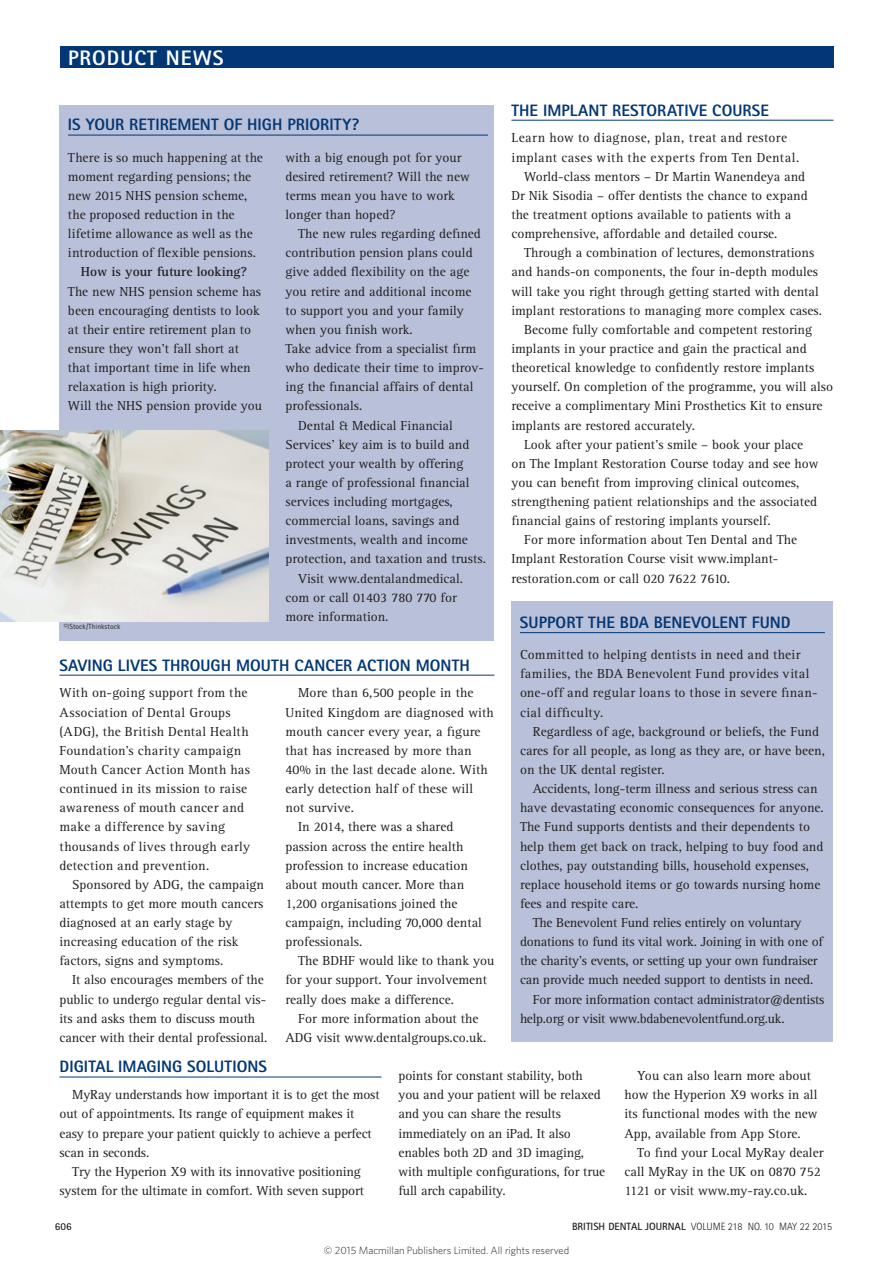
<style>
.page{position:relative;width:893px;height:1263px;background:#fff}
.page>*{position:absolute;margin:0;border:0;box-sizing:border-box;transform-origin:0 0}
.t1{font:800 21px "Rotis Sans Serif Std";letter-spacing:.05em;color:#fff}
._1_BDJ_trade_heading{font:800 16.5px "Rotis Sans Serif Std";letter-spacing:.005em;color:#013775}
._1_BDJ_body{font:13.5px/19.2px "Rotis Serif Std";color:#231f20}
._1_BDJ_body-2{font:13.5px/19.2px "Rotis Serif Std";letter-spacing:.02em;color:#231f20}
._1_BDJ_body-3{font:13.5px/19.2px "Rotis Serif Std";letter-spacing:.025em;color:#231f20}
._1_BDJ_body-4{font:13.5px/19.2px "Rotis Serif Std";letter-spacing:-.02em;color:#231f20}
._1_BDJ_body-5{font:13.5px/19.2px "Rotis Serif Std";letter-spacing:.035em;color:#231f20}
.t2{font:300 10.5px "Whitney";color:#231f20}
.t3{font:300 10.5px "Rotis Sans Serif Std";color:#231f20}
.t4{font:700 10.5px "Rotis Sans Serif Std";color:#231f20}
._03_Lpad_feature_bod{font:7.5px "Rotis Sans Serif Std";letter-spacing:.01em;color:#231f20}
.s1{font-weight:700}
</style>
<div class="page">
<div style="left:60px;top:47px;width:773px;height:21px;background:#013775"></div>
<div style="left:59px;top:105px;width:435px;height:535px;background:#b9c0d9"></div>
<img style="left:0;top:431px;width:268px;height:190px">
<hr style="left:511px;top:120px;width:322px;height:1px;background:#013775">
<hr style="left:59px;top:675px;width:435px;height:1px;background:#013775">
<hr style="left:68px;top:135px;width:420px;height:1px;background:#013775">
<div style="left:511px;top:601px;width:322px;height:441px;background:#b9c0d9"></div>
<hr style="left:520px;top:632px;width:305px;height:1px;background:#013775">
<hr style="left:60px;top:1077px;width:321px;height:1px;background:#013775">
<p class="t1" style="left:68px;top:44px;width:157px">PRODUCT NEWS</p>
<p class="_1_BDJ_trade_heading" style="left:68px;top:114px;width:293px">IS YOUR RETIREMENT OF HIGH PRIORITY?</p>
<p class="_1_BDJ_body" style="left:68px;top:148px;width:196px">There is so much happening at the moment regarding pensions; the new 2015 NHS pension scheme, the proposed reduction in the lifetime allowance as well as the introduction of flexible pensions.</p>
<p class="_1_BDJ_body" style="left:68px;top:263px;width:195px;text-indent:13px"><span class="s1">How is your future looking?<br></span>The new NHS pension scheme has been encouraging dentists to look at their entire retirement plan to ensure they won’t fall short at that important time in life when relaxation is high priority.</p>
<p class="_1_BDJ_body" style="left:68px;top:397px;width:196px">Will the NHS pension provide you</p>
<p class="_1_BDJ_body" style="left:285px;top:148px;width:186px">with a big enough pot for your desired retirement? Will the new terms mean you have to work longer than hoped?</p>
<p class="_1_BDJ_body" style="left:285px;top:224px;width:197px;text-indent:13px">The new rules regarding defined contribution pension plans could give added flexibility on the age you retire and additional income to support you and your family when you finish work.</p>
<p class="_1_BDJ_body" style="left:285px;top:339px;width:200px">Take advice from a specialist firm who dedicate their time to improv&shy;ing the financial affairs of dental professionals.</p>
<p class="_1_BDJ_body" style="left:285px;top:416px;width:202px;text-indent:13px">Dental &amp; Medical Financial<br>Services’ key aim is to build and protect your wealth by offering<br>a range of professional financial services including mortgages, commercial loans, savings and investments, wealth and income protection, and taxation and trusts.</p>
<p class="_1_BDJ_body" style="left:285px;top:569px;width:179px;text-indent:13px">Visit www.dentalandmedical. com or call 01403 780 770 for more information.</p>
<p class="_03_Lpad_feature_bod" style="left:64px;top:622px;width:58px">©iStock/Thinkstock</p>
<p class="_1_BDJ_trade_heading" style="left:59px;top:654px;width:412px">SAVING LIVES THROUGH MOUTH CANCER ACTION MONTH</p>
<p class="_1_BDJ_body-2" style="left:59px;top:684px;width:192px">With on-going support from the<br>Association of Dental Groups (ADG), the British Dental Health<br>Foundation’s charity campaign<br>Mouth Cancer Action Month has continued in its mission to raise awareness of mouth cancer and make a difference by saving thousands of lives through early detection and prevention.</p>
<p class="_1_BDJ_body" style="left:59px;top:875px;width:206px;text-indent:13px">Sponsored by ADG, the campaign attempts to get more mouth cancers diagnosed at an early stage by increasing education of the risk factors, signs and symptoms.</p>
<p class="_1_BDJ_body" style="left:59px;top:971px;width:209px;text-indent:13px">It also encourages members of the public to undergo regular dental vis&shy;its and asks them to discuss mouth cancer with their dental professional.</p>
<p class="_1_BDJ_body" style="left:285px;top:684px;width:210px;text-indent:13px">More than 6,500 people in the<br>United Kingdom are diagnosed with mouth cancer every year, a figure that has increased by more than<br>40% in the last decade alone. With early detection half of these will not survive.</p>
<p class="_1_BDJ_body" style="left:285px;top:818px;width:198px;text-indent:13px">In 2014, there was a shared passion across the entire health profession to increase education about mouth cancer. More than<br>1,200 organisations joined the campaign, including 70,000 dental professionals.</p>
<p class="_1_BDJ_body" style="left:285px;top:952px;width:210px;text-indent:13px">The BDHF would like to thank you for your support. Your involvement really does make a difference.</p>
<p class="_1_BDJ_body" style="left:285px;top:1009px;width:202px;text-align:center">For more information about the<br>ADG visit www.dentalgroups.co.uk.</p>
<p class="_1_BDJ_trade_heading" style="left:511px;top:99px;width:259px">THE IMPLANT RESTORATIVE COURSE</p>
<p class="_1_BDJ_body-5" style="left:511px;top:129px;width:289px">Learn how to diagnose, plan, treat and restore implant cases with the experts from Ten Dental.</p>
<p class="_1_BDJ_body" style="left:511px;top:167px;width:298px;text-indent:13px">World-class mentors – Dr Martin Wanendeya and Dr Nik Sisodia – offer dentists the chance to expand the treatment options available to patients with a comprehensive, affordable and detailed course.</p>
<p class="_1_BDJ_body" style="left:511px;top:244px;width:312px;text-align:center">Through a combination of lectures, demonstrations and hands-on components, the four in-depth modules will take you right through getting started with dental implant restorations to managing more complex cases.</p>
<p class="_1_BDJ_body" style="left:511px;top:320px;width:323px;text-indent:13px">Become fully comfortable and competent restoring implants in your practice and gain the practical and theoretical knowledge to confidently restore implants yourself. On completion of the programme, you will also receive a complimentary Mini Prosthetics Kit to ensure implants are restored accurately.</p>
<p class="_1_BDJ_body" style="left:511px;top:435px;width:309px;text-indent:13px">Look after your patient’s smile – book your place on The Implant Restoration Course today and see how you can benefit from improving clinical outcomes, strengthening patient relationships and the associated financial gains of restoring implants yourself.</p>
<p class="_1_BDJ_body" style="left:511px;top:531px;width:287px;text-indent:13px">For more information about Ten Dental and The<br>Implant Restoration Course visit www.implant&shy;restoration.com or call 020 7622 7610.</p>
<p class="_1_BDJ_trade_heading" style="left:520px;top:612px;width:272px">SUPPORT THE BDA BENEVOLENT FUND</p>
<p class="_1_BDJ_body-3" style="left:520px;top:645px;width:299px">Committed to helping dentists in need and their families, the BDA Benevolent Fund provides vital one-off and regular loans to those in severe finan&shy;cial difficulty.</p>
<p class="_1_BDJ_body" style="left:520px;top:722px;width:306px;text-indent:13px">Regardless of age, background or beliefs, the Fund cares for all people, as long as they are, or have been, on the UK dental register.</p>
<p class="_1_BDJ_body" style="left:520px;top:779px;width:305px;text-indent:13px">Accidents, long-term illness and serious stress can have devastating economic consequences for anyone.<br>The Fund supports dentists and their dependents to help them get back on track, helping to buy food and clothes, pay outstanding bills, household expenses, replace household items or go towards nursing home fees and respite care.</p>
<p class="_1_BDJ_body" style="left:520px;top:913px;width:304px;text-indent:13px">The Benevolent Fund relies entirely on voluntary donations to fund its vital work. Joining in with one of the charity’s events, or setting up your own fundraiser can provide much needed support to dentists in need.</p>
<p class="_1_BDJ_body-4" style="left:520px;top:990px;width:306px;text-indent:13px">For more information contact administrator@dentists help.org or visit www.bdabenevolentfund.org.uk.</p>
<p class="_1_BDJ_trade_heading" style="left:60px;top:1056px;width:209px">DIGITAL IMAGING SOLUTIONS</p>
<p class="_1_BDJ_body" style="left:60px;top:1085px;width:322px;text-indent:13px">MyRay understands how important it is to get the most out of appointments. Its range of equipment makes it easy to prepare your patient quickly to achieve a perfect scan in seconds.</p>
<p class="_1_BDJ_body" style="left:60px;top:1162px;width:306px;text-align:right">Try the Hyperion X9 with its innovative positioning system for the ultimate in comfort. With seven support</p>
<p class="_1_BDJ_body" style="left:398px;top:1066px;width:208px">points for constant stability, both you and your patient will be relaxed and you can share the results immediately on an iPad. It also enables both 2D and 3D imaging, with multiple configurations, for true full arch capability.</p>
<p class="_1_BDJ_body" style="left:624px;top:1066px;width:195px;text-indent:13px">You can also learn more about how the Hyperion X9 works in all its functional modes with the new<br>App, available from App Store.</p>
<p class="_1_BDJ_body" style="left:624px;top:1143px;width:200px;text-indent:13px">To find your Local MyRay dealer call MyRay in the UK on 0870 752<br>1121 or visit www.my-ray.co.uk.</p>
<p class="t4" style="left:55px;top:1219px;width:18px">606</p>
<p class="t3" style="left:572px;top:1220px;width:262px"><span class="s1">BRITISH DENTAL JOURNAL</span> VOLUME 218 NO. 10 MAY 22 2015</p>
<p class="t2" style="left:324px;top:1243px;width:247px">© 2015 Macmillan Publishers Limited. All rights reserved</p>
</div>
